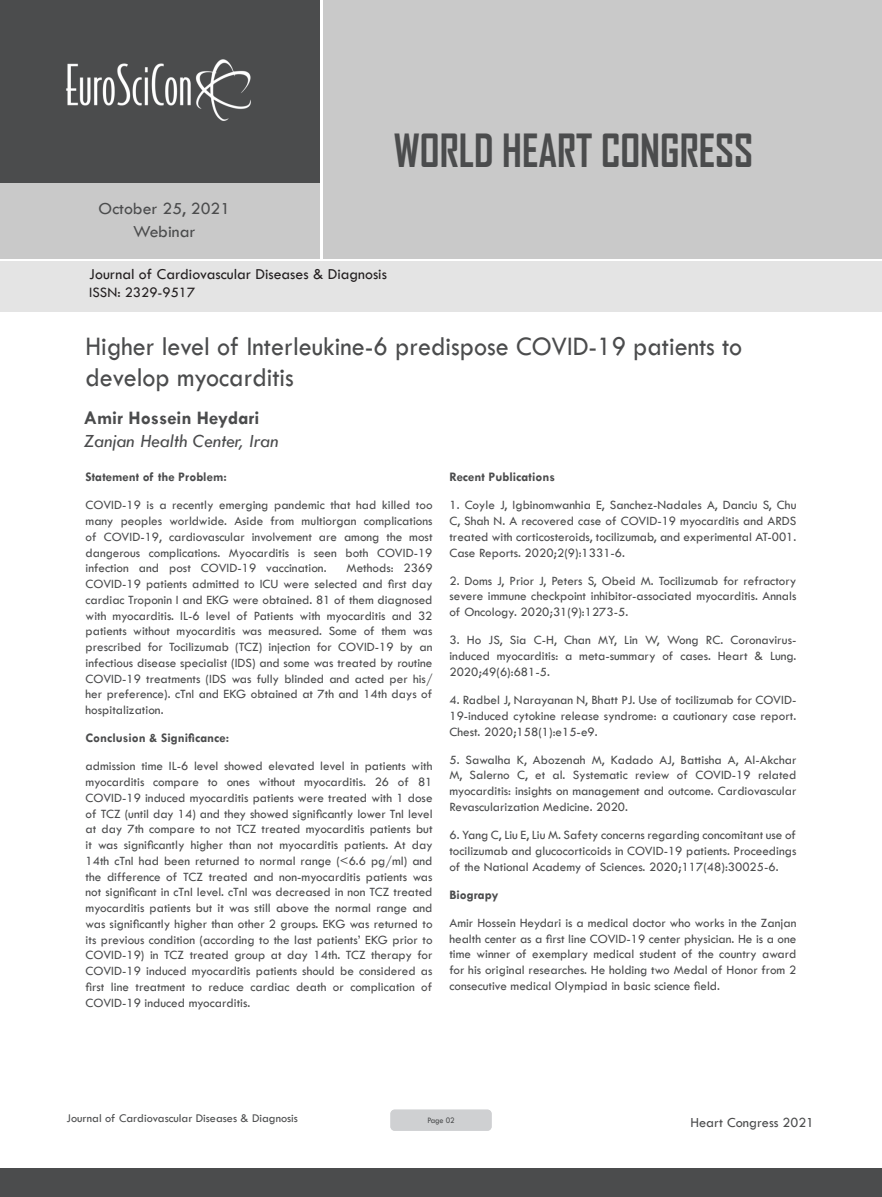
<style>
.page{position:relative;width:882px;height:1197px;background:#fff}
.page>*{position:absolute;margin:0;border:0;box-sizing:border-box;transform-origin:0 0}
.t1{font:700 43.75px "Agency FB";color:#4b4c4d;scale:.95 1}
.t2{font:27.65px/30.8px "Tw Cen";color:#4b4c4d;scale:.94 1}
.t3{font:italic 19.25px "Tw Cen";color:#4b4c4d}
.t4{font:700 19.25px "Tw Cen";color:#4b4c4d}
.t5{font:17.5px/23.6px "Tw Cen";color:#4b4c4d;text-align:center}
.t6{font:15.75px "Tw Cen";color:#231f20}
.t7{font:14.88px "Tw Cen";color:#231f20}
.t8{font:14.35px "Tw Cen";color:#4b4c4d}
.Abstract{font:13.12px/15.8px "Tw Cen";color:#4b4c4d;text-align:justify}
.Abstract-2{font:700 13.12px "Tw Cen";color:#4b4c4d}
.t9{font:12.25px "Tw Cen";color:#4b4c4d}
.t10{font:8.58px "Tw Cen";letter-spacing:-.02em;color:#4b4c4d;scale:.95 1}
</style>
<div class="page">
<div style="left:0;top:0;width:319px;height:183px;background:#4b4c4d"></div>
<div style="left:0;top:183px;width:319px;height:76px;background:#c9c9c9"></div>
<div style="left:323px;top:0;width:559px;height:259px;background:#c9c9c9"></div>
<img style="left:66px;top:59px;width:185px;height:62px">
<div style="left:0;top:1168px;width:882px;height:29px;background:#4b4c4d"></div>
<div style="left:1px;top:261px;width:881px;height:51px;background:#e4e4e4"></div>
<div style="left:390px;top:1110px;width:102px;height:21px;background:#cfd0d2;border-radius:4px"></div>
<h1 class="t1" style="left:394px;top:123px;width:380px">WORLD HEART CONGRESS</h1>
<h3 class="t5" style="left:99px;top:196px;width:133px">October 25, 2021<br>Webinar</h3>
<p class="t6" style="left:89px;top:264px;width:299px">Journal of Cardiovascular Diseases &amp; Diagnosis</p>
<p class="t7" style="left:89px;top:283px;width:108px">ISSN: 2329-9517</p>
<p class="t2" style="left:86px;top:331px;width:700px">Higher level of Interleukine-6 predispose COVID-19 patients to develop myocarditis</p>
<p class="t4" style="left:84px;top:407px;width:177px">Amir Hossein Heydari</p>
<p class="t3" style="left:84px;top:430px;width:196px">Zanjan Health Center, Iran</p>
<p class="Abstract-2" style="left:86px;top:469px;width:143px">Statement of the Problem:</p>
<p class="Abstract" style="left:86px;top:497px;width:348px">COVID-19 is a recently emerging pandemic that had killed too many peoples worldwide. Aside from multiorgan complications of COVID-19, cardiovascular involvement are among the most dangerous complications. Myocarditis is seen both COVID-19 infection and post COVID-19 vaccination.</p>
<p class="Abstract" style="left:86px;top:560px;width:349px;text-indent:261px">Methods: 2369<br>COVID-19 patients admitted to ICU were selected and first day cardiac Troponin I and EKG were obtained. 81 of them diagnosed with myocarditis. IL-6 level of Patients with myocarditis and 32 patients without myocarditis was measured. Some of them was prescribed for Tocilizumab (TCZ) injection for COVID-19 by an infectious disease specialist (IDS) and some was treated by routine COVID-19 treatments (IDS was fully blinded and acted per his/ her preference). cTnI and EKG obtained at 7th and 14th days of hospitalization.</p>
<p class="Abstract-2" style="left:86px;top:730px;width:145px">Conclusion &amp; Significance:</p>
<p class="Abstract" style="left:86px;top:758px;width:348px">admission time IL-6 level showed elevated level in patients with myocarditis compare to ones without myocarditis. 26 of 81<br>COVID-19 induced myocarditis patients were treated with 1 dose of TCZ (until day 14) and they showed significantly lower TnI level at day 7th compare to not TCZ treated myocarditis patients but it was significantly higher than not myocarditis patients. At day 14th cTnI had been returned to normal range (&lt;6.6 pg/ml) and the difference of TCZ treated and non-myocarditis patients was not significant in cTnI level. cTnI was decreased in non TCZ treated myocarditis patients but it was still above the normal range and was significantly higher than other 2 groups. EKG was returned to its previous condition (according to the last patients’ EKG prior to COVID-19) in TCZ treated group at day 14th. TCZ therapy for COVID-19 induced myocarditis patients should be considered as first line treatment to reduce cardiac death or complication of COVID-19 induced myocarditis.</p>
<p class="Abstract-2" style="left:449px;top:469px;width:107px">Recent Publications</p>
<p class="Abstract" style="left:449px;top:497px;width:348px">1. Coyle J, Igbinomwanhia E, Sanchez-Nadales A, Danciu S, Chu C, Shah N. A recovered case of COVID-19 myocarditis and ARDS treated with corticosteroids, tocilizumab, and experimental AT-001.<br>Case Reports. 2020;2(9):1331-6.</p>
<p class="Abstract" style="left:449px;top:573px;width:348px">2. Doms J, Prior J, Peters S, Obeid M. Tocilizumab for refractory severe immune checkpoint inhibitor-associated myocarditis. Annals of Oncology. 2020;31(9):1273-5.</p>
<p class="Abstract" style="left:449px;top:632px;width:348px">3. Ho JS, Sia C-H, Chan MY, Lin W, Wong RC. Coronavirus&shy;induced myocarditis: a meta-summary of cases. Heart &amp; Lung.<br>2020;49(6):681-5.</p>
<p class="Abstract" style="left:449px;top:692px;width:348px">4. Radbel J, Narayanan N, Bhatt PJ. Use of tocilizumab for COVID-19-induced cytokine release syndrome: a cautionary case report.<br>Chest. 2020;158(1):e15-e9.</p>
<p class="Abstract" style="left:449px;top:752px;width:348px">5. Sawalha K, Abozenah M, Kadado AJ, Battisha A, Al-Akchar M, Salerno C, et al. Systematic review of COVID-19 related myocarditis: insights on management and outcome. Cardiovascular Revascularization Medicine. 2020.</p>
<p class="Abstract" style="left:449px;top:827px;width:348px">6. Yang C, Liu E, Liu M. Safety concerns regarding concomitant use of tocilizumab and glucocorticoids in COVID-19 patients. Proceedings of the National Academy of Sciences. 2020;117(48):30025-6.</p>
<p class="Abstract-2" style="left:449px;top:887px;width:51px">Biograpy</p>
<p class="Abstract" style="left:449px;top:915px;width:348px">Amir Hossein Heydari is a medical doctor who works in the Zanjan health center as a first line COVID-19 center physician. He is a one time winner of exemplary medical student of the country award for his original researches. He holding two Medal of Honor from 2 consecutive medical Olympiad in basic science field.</p>
<p class="t9" style="left:66px;top:1111px;width:233px">Journal of Cardiovascular Diseases &amp; Diagnosis</p>
<p class="t8" style="left:690px;top:1114px;width:125px">Heart Congress 2021</p>
<p class="t10" style="left:427px;top:1115px;width:30px">Page 02</p>
</div>
